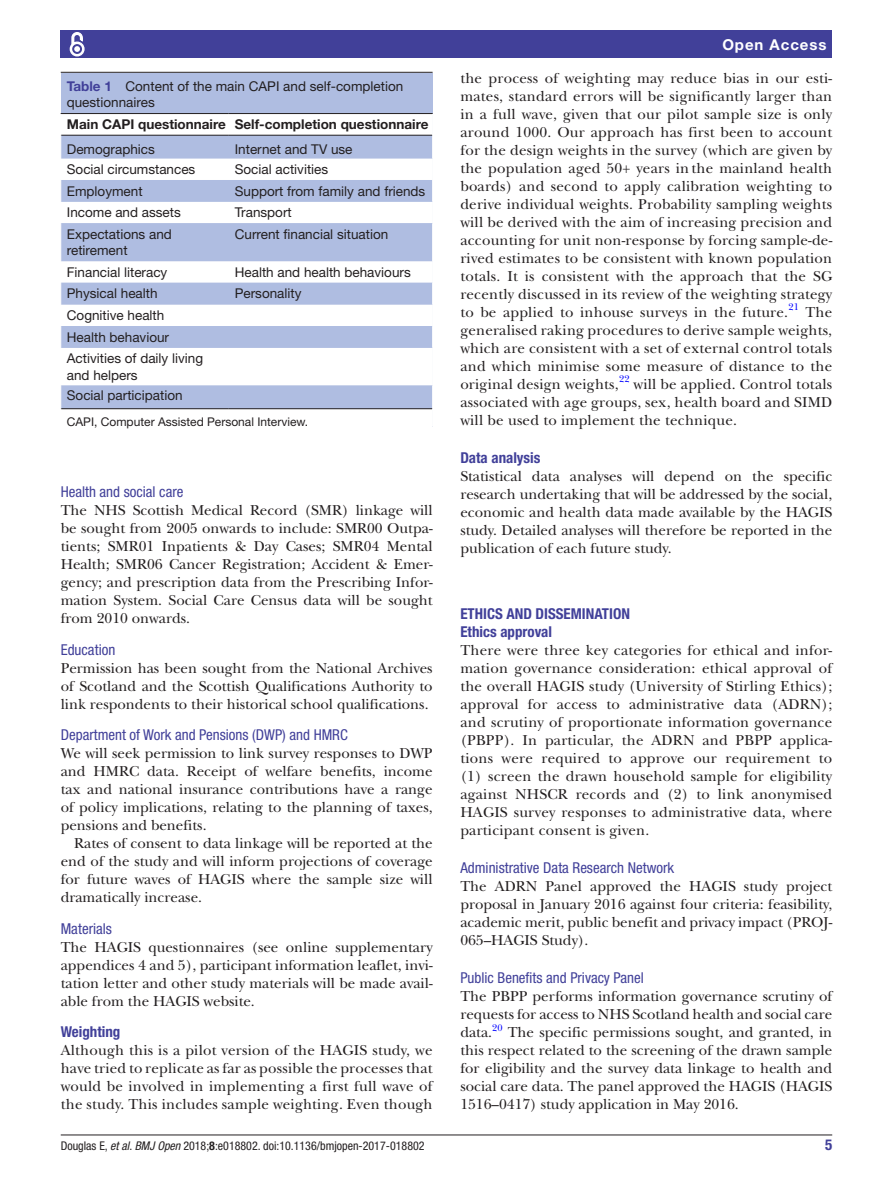
<style>
.page{position:relative;width:893px;height:1191px;background:#fff}
.page>*{position:absolute;margin:0;border:0;box-sizing:border-box;transform-origin:0 0}
.t1{font:15px/18px "New Baskerville";color:#231f20;text-align:justify}
.t2{font:condensed 15px "Helvetica Neue LT Std";color:#414099}
.t3{font:700 condensed 15px/18px "Helvetica Neue LT Std";color:#414099}
.t4{font:700 15px "Helvetica Neue LT Std";letter-spacing:.065em;color:#fff}
.t5{font:13.5px/21.6px "Helvetica Neue LT Std";color:#231f20}
.t6{font:700 13.5px "Helvetica Neue LT Std";color:#231f20}
.t7{font:condensed 12px "Helvetica Neue LT Std";color:#231f20}
.t8{font:12px "Helvetica Neue LT Std";color:#231f20}
.t9{font:9.9px "New Baskerville";color:#00f}
.s1{font-weight:700;color:#414099}
.s2{font-style:italic}
.s3{font-weight:700}
</style>
<div class="page">
<hr style="left:61px;top:1134px;width:771px;height:1px;background:#231f20">
<div style="left:61px;top:31px;width:771px;height:27px;background:#414099"></div>
<svg style="left:69px;top:32px;width:16px;height:25px"></svg>
<div style="left:61px;top:73px;width:372px;height:353px;background:#afbde1"></div>
<hr style="left:61px;top:72px;width:372px;height:1px;background:#231f20">
<svg style="left:61px;top:114px;width:371px;height:311px;background:#fbfbfb"></svg>
<svg style="left:61px;top:136px;width:371px;height:272px"></svg>
<hr style="left:61px;top:113px;width:168px;height:1px;background:#231f20">
<hr style="left:61px;top:135px;width:168px;height:1px;background:#231f20">
<hr style="left:229px;top:113px;width:204px;height:1px;background:#231f20">
<hr style="left:229px;top:135px;width:203px;height:1px;background:#231f20">
<hr style="left:61px;top:408px;width:168px;height:1px;background:#231f20">
<hr style="left:229px;top:408px;width:203px;height:1px;background:#231f20">
<svg style="left:432px;top:114px;width:1px;height:109px"></svg>
<hr style="left:432px;top:223px;width:1px;height:38px;background:#fff">
<svg style="left:432px;top:261px;width:1px;height:87px"></svg>
<hr style="left:432px;top:348px;width:1px;height:37px;background:#fff">
<svg style="left:432px;top:385px;width:1px;height:40px"></svg>
<hr style="left:61px;top:425px;width:372px;height:2px;background:#fff">
<p class="t5" style="left:67px;top:77px;width:338px;line-height:16.5px"><span class="s1">Table 1</span> Content of the main CAPI and self-completion questionnaires</p>
<p class="t6" style="left:67px;top:116px;width:363px">Main CAPI questionnaire Self-completion questionnaire</p>
<p class="t5" style="left:67px;top:138px;width:90px">Demographics</p>
<p class="t5" style="left:235px;top:138px;width:119px">Internet and TV use</p>
<p class="t5" style="left:67px;top:158px;width:130px">Social circumstances</p>
<p class="t5" style="left:235px;top:158px;width:95px">Social activities</p>
<p class="t5" style="left:67px;top:180px;width:77px">Employment</p>
<p class="t5" style="left:235px;top:180px;width:192px">Support from family and friends</p>
<p class="t5" style="left:67px;top:201px;width:116px">Income and assets</p>
<p class="t5" style="left:235px;top:201px;width:59px">Transport</p>
<p class="t5" style="left:67px;top:226px;width:107px;line-height:16.2px">Expectations and retirement</p>
<p class="t5" style="left:235px;top:223px;width:155px">Current financial situation</p>
<p class="t5" style="left:67px;top:261px;width:102px">Financial literacy</p>
<p class="t5" style="left:235px;top:261px;width:178px">Health and health behaviours</p>
<p class="t5" style="left:67px;top:283px;width:92px">Physical health</p>
<p class="t5" style="left:235px;top:283px;width:68px">Personality</p>
<p class="t5" style="left:67px;top:304px;width:138px">Cognitive health<br>Health behaviour<br>Activities of daily living</p>
<p class="t5" style="left:67px;top:364px;width:117px;line-height:20.1px">and helpers<br>Social participation</p>
<p class="t8" style="left:67px;top:415px;width:243px">CAPI, Computer Assisted Personal Interview.</p>
<p class="t2" style="left:61px;top:483px;width:124px">Health and social care</p>
<p class="t1" style="left:61px;top:501px;width:373px">The NHS Scottish Medical Record (SMR) linkage will be sought from 2005 onwards to include: SMR00 Outpa&shy;tients; SMR01 Inpatients &amp; Day Cases; SMR04 Mental Health; SMR06 Cancer Registration; Accident &amp; Emer&shy;gency; and prescription data from the Prescribing Infor&shy;mation System. Social Care Census data will be sought from 2010 onwards.</p>
<p class="t2" style="left:61px;top:640px;width:56px">Education</p>
<p class="t1" style="left:61px;top:659px;width:373px">Permission has been sought from the National Archives of Scotland and the Scottish Qualifications Authority to link respondents to their historical school qualifications.</p>
<p class="t2" style="left:61px;top:726px;width:289px">Department of Work and Pensions (DWP) and HMRC</p>
<p class="t1" style="left:61px;top:744px;width:373px">We will seek permission to link survey responses to DWP and HMRC data. Receipt of welfare benefits, income tax and national insurance contributions have a range of policy implications, relating to the planning of taxes, pensions and benefits.</p>
<p class="t1" style="left:61px;top:834px;width:373px;text-indent:14px">Rates of consent to data linkage will be reported at the end of the study and will inform projections of coverage for future waves of HAGIS where the sample size will dramatically increase.</p>
<p class="t2" style="left:61px;top:919px;width:53px">Materials</p>
<p class="t1" style="left:61px;top:938px;width:373px">The HAGIS questionnaires (see online supplementary appendices 4 and 5), participant information leaflet, invi&shy;tation letter and other study materials will be made avail&shy;able from the HAGIS website.</p>
<p class="t3" style="left:61px;top:1022px;width:61px">Weighting</p>
<p class="t1" style="left:61px;top:1041px;width:373px">Although this is a pilot version of the HAGIS study, we have tried to replicate as far as possible the processes that would be involved in implementing a first full wave of the study. This includes sample weighting. Even though</p>
<p class="t4" style="left:722px;top:35px;width:106px">Open Access</p>
<p class="t1" style="left:460px;top:69px;width:373px">the process of weighting may reduce bias in our esti&shy;mates, standard errors will be significantly larger than in a full wave, given that our pilot sample size is only around 1000. Our approach has first been to account for the design weights in the survey (which are given by the population aged 50+ years in the mainland health boards) and second to apply calibration weighting to derive individual weights. Probability sampling weights will be derived with the aim of increasing precision and accounting for unit non-response by forcing sample-de&shy;rived estimates to be consistent with known population totals. It is consistent with the approach that the SG recently discussed in its review of the weighting strategy to be applied to inhouse surveys in the future.<sup>21</sup> The generalised raking procedures to derive sample weights, which are consistent with a set of external control totals and which minimise some measure of distance to the original design weights,</p>
<p class="t9" style="left:619px;top:373px;width:12px">22</p>
<p class="t1" style="left:460px;top:375px;width:373px;text-indent:173px">will be applied. Control totals associated with age groups, sex, health board and SIMD will be used to implement the technique.</p>
<p class="t3" style="left:460px;top:448px;width:82px">Data analysis</p>
<p class="t1" style="left:460px;top:467px;width:373px">Statistical data analyses will depend on the specific research undertaking that will be addressed by the social, economic and health data made available by the HAGIS study. Detailed analyses will therefore be reported in the publication of each future study.</p>
<p class="t3" style="left:460px;top:605px;width:171px">Ethics and dissemi nation<br>Ethics approval</p>
<p class="t1" style="left:460px;top:641px;width:373px">There were three key categories for ethical and infor&shy;mation governance consideration: ethical approval of the overall HAGIS study (University of Stirling Ethics); approval for access to administrative data (ADRN); and scrutiny of proportionate information governance (PBPP). In particular, the ADRN and PBPP applica&shy;tions were required to approve our requirement to (1) screen the drawn household sample for eligibility against NHSCR records and (2) to link anonymised HAGIS survey responses to administrative data, where participant consent is given.</p>
<p class="t2" style="left:460px;top:859px;width:215px">Administrative Data Research Network</p>
<p class="t1" style="left:460px;top:877px;width:373px">The ADRN Panel approved the HAGIS study project proposal in January 2016 against four criteria: feasibility, academic merit, public benefit and privacy impact (PROJ-065–HAGIS Study).</p>
<p class="t2" style="left:460px;top:969px;width:185px">Public Benefits and Privacy Panel</p>
<p class="t1" style="left:460px;top:987px;width:373px">The PBPP performs information governance scrutiny of requests for access to NHS Scotland health and social care data.</p>
<p class="t9" style="left:492px;top:1021px;width:12px">20</p>
<p class="t1" style="left:460px;top:1023px;width:373px;text-indent:47px">The specific permissions sought, and granted, in this respect related to the screening of the drawn sample for eligibility and the survey data linkage to health and social care data. The panel approved the HAGIS (HAGIS 1516–0417) study application in May 2016.</p>
<p class="t7" style="left:61px;top:1138px;width:365px">Douglas E, <span class="s2">et al</span>. <span class="s2">BMJ Open</span> 2018;<span class="s3">8</span>:e018802. doi:10.1136/bmjopen-2017-018802</p>
<p class="t3" style="left:825px;top:1135px;width:9px">5</p>
</div>
